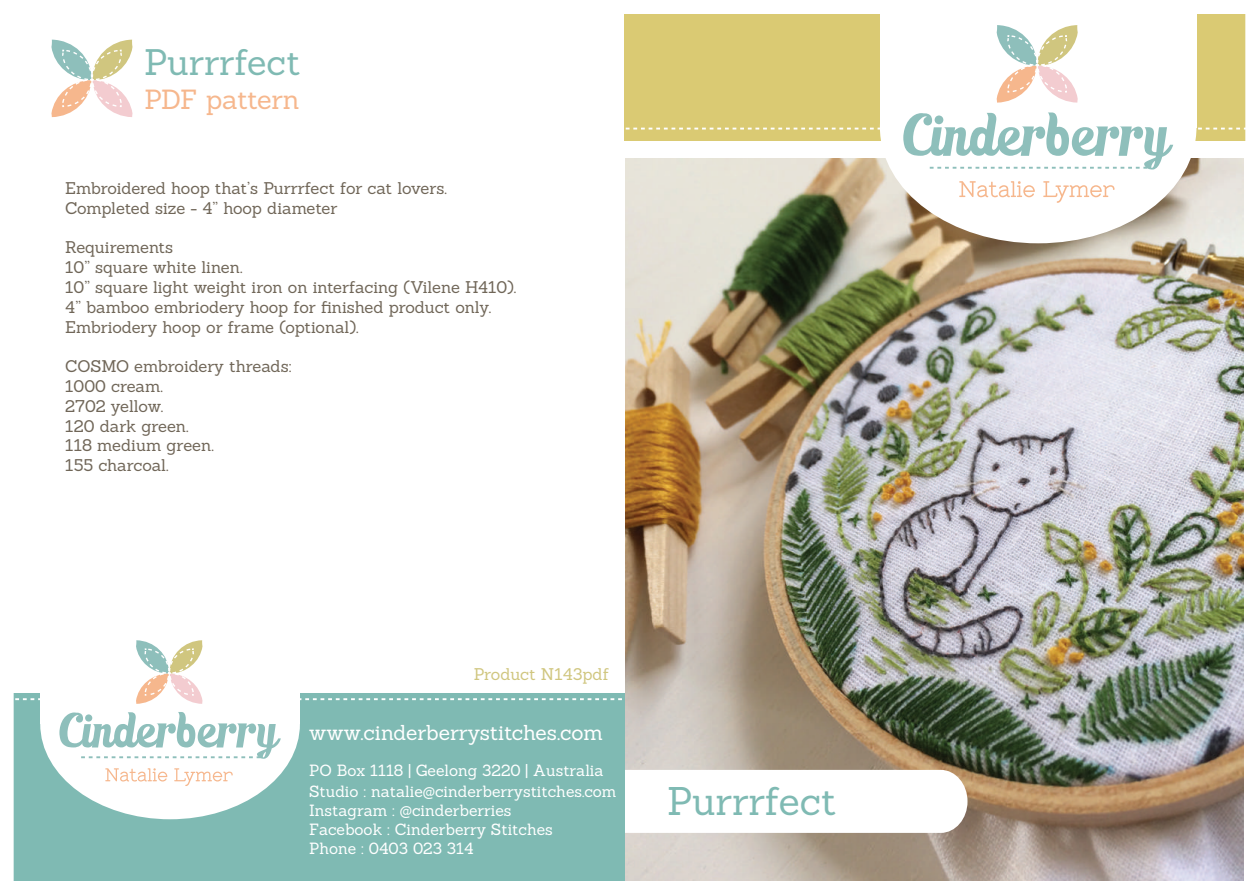
<style>
.page{position:relative;width:1259px;height:893px;background:#fff}
.page>*{position:absolute;margin:0;border:0;box-sizing:border-box;transform-origin:0 0}
.t1{font:39px "Sanchez";color:#7fbab3}
.t2{font:36px "Sanchez";color:#7fbab3}
.t3{font:27px "Sanchez";letter-spacing:-.03em;color:#f6b78d}
.t4{font:21px "Sanchez";letter-spacing:-.005em;color:#fff}
.t5{font:16.5px/19.8px "Sanchez";letter-spacing:-.005em;color:#706658}
.t6{font:16.5px "Sanchez";color:#d0c67f}
.t7{font:15.9px/18.8px "Sanchez";color:#fff}
</style>
<div class="page">
<img style="left:624px;top:158px;width:619px;height:723px">
<svg style="left:624px;top:770px;width:343px;height:63px"></svg>
<div style="left:624px;top:0;width:635px;height:141px;background:#daca73"></div>
<svg style="left:51px;top:40px;width:81px;height:77px"></svg>
<div style="left:0;top:693px;width:624px;height:200px;background:#7fbab3"></div>
<div style="left:40px;top:628px;width:260px;height:191px;background:#fff;border-radius:50%"></div>
<div style="left:40px;top:620px;width:260px;height:104px;background:#fff"></div>
<svg style="left:105px;top:768px;width:62px;height:13px"></svg>
<svg style="left:174px;top:768px;width:59px;height:18px"></svg>
<svg style="left:15px;top:640px;width:610px;height:64px"></svg>
<svg style="left:59px;top:712px;width:222px;height:47px"></svg>
<div style="left:0;top:881px;width:1259px;height:12px;background:#fff"></div>
<div style="left:0;top:0;width:1259px;height:14px;background:#fff"></div>
<div style="left:1245px;top:0;width:14px;height:893px;background:#fff"></div>
<div style="left:0;top:0;width:14px;height:893px;background:#fff"></div>
<div style="left:880px;top:11px;width:316px;height:232px;background:#fff;border-radius:50%"></div>
<div style="left:880px;top:0;width:316px;height:127px;background:#fff"></div>
<svg style="left:959px;top:181px;width:76px;height:16px"></svg>
<svg style="left:1043px;top:181px;width:71px;height:22px"></svg>
<svg style="left:996px;top:25px;width:81px;height:78px"></svg>
<svg style="left:626px;top:112px;width:620px;height:58px"></svg>
<h2 class="t2" style="left:144px;top:39px;width:158px">Purrrfect</h2>
<h3 class="t3" style="left:145px;top:82px;width:157px">PDF pattern</h3>
<p class="t5" style="left:65px;top:178px;width:383px">Embroidered hoop that’s Purrrfect for cat lovers.<br>Completed size - 4” hoop diameter</p>
<p class="t5" style="left:65px;top:237px;width:452px">Requirements<br>10” square white linen.<br>10” square light weight iron on interfacing (Vilene H410).<br>4” bamboo embriodery hoop for finished product only.<br>Embriodery hoop or frame (optional).</p>
<p class="t5" style="left:65px;top:356px;width:228px">COSMO embroidery threads:<br>1000 cream.<br>2702 yellow.<br>120 dark green.<br>118 medium green.<br>155 charcoal.</p>
<p class="t6" style="left:474px;top:663px;width:137px">Product N143pdf</p>
<p class="t4" style="left:309px;top:719px;width:295px">www.cinderberrystitches.com</p>
<p class="t7" style="left:309px;top:759px;width:309px;line-height:21.3px">PO Box 1118 | Geelong 3220 | Australia<br>Studio : natalie@cinderberrystitches.com</p>
<p class="t7" style="left:309px;top:801px;width:245px">Instagram : @cinderberries<br>Facebook : Cinderberry Stitches<br>Phone : 0403 023 314</p>
<h1 class="t1" style="left:667px;top:776px;width:171px">Purrrfect</h1>
</div>
